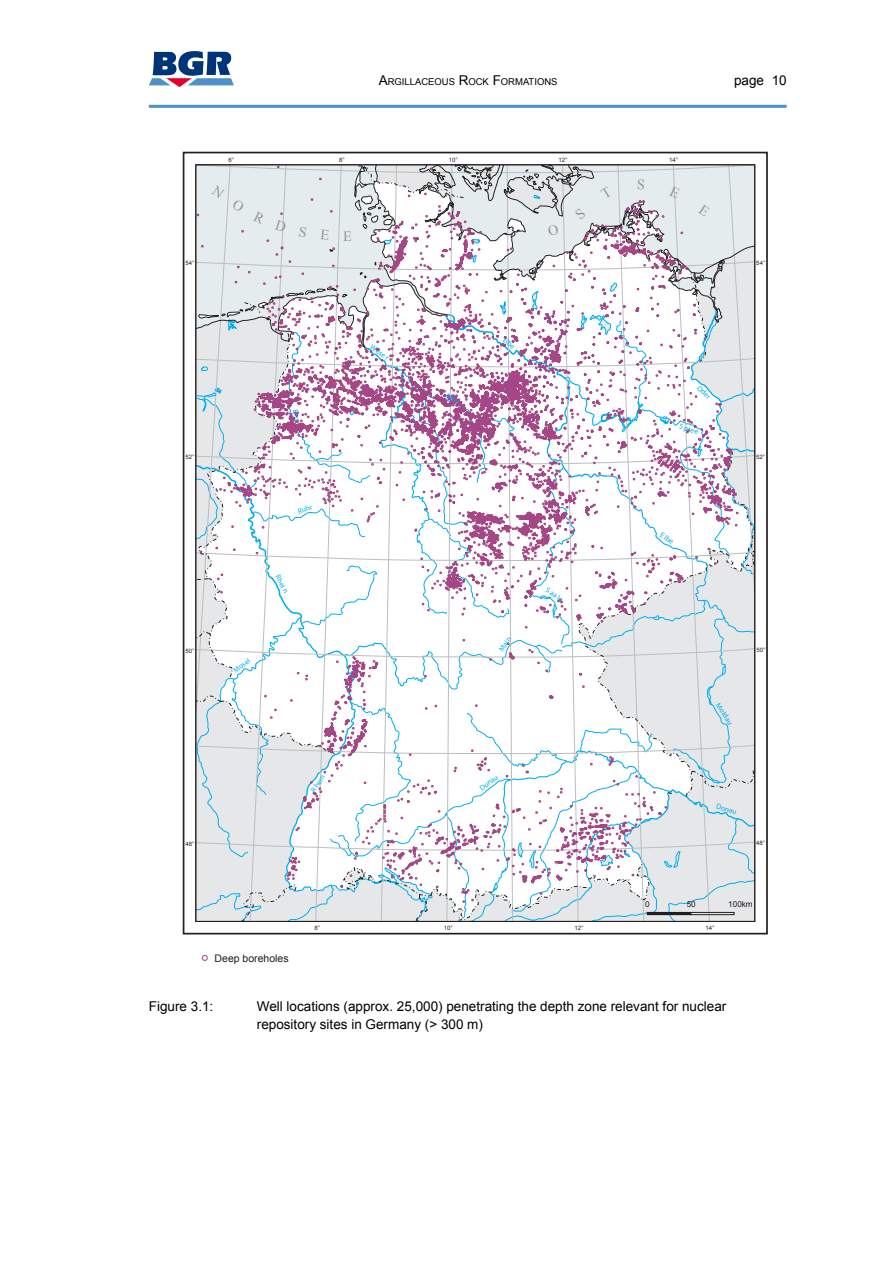
<style>
.page{position:relative;width:893px;height:1263px;background:#fff}
.page>*{position:absolute;margin:0;border:0;box-sizing:border-box;transform-origin:0 0}
.t1{font:14.25px "Times New Roman";color:#939598}
.t2{font:13.5px/18px "Arial";color:#000}
.t3{font:10.5px "Arial";color:#231f20}
.t4{font:9.45px "Arial";color:#000}
.t5{font:8.1px "Arial";color:#231f20}
.t6{font:italic 7.5px "Arial";color:#00aeef}
.t7{font:6px "Arial";color:#231f20}
.s1{font-size:13.5px}
</style>
<div class="page">
<hr style="left:149px;top:105px;width:638px;height:3px;background:#5090c8">
<svg style="left:149px;top:51px;width:85px;height:36px"></svg>
<svg style="left:202px;top:955px;width:6px;height:6px"></svg>
<svg style="left:194px;top:151px;width:562px;height:784px"></svg>
<p class="t4" style="left:379px;top:75px;width:180px"><span class="s1">A</span>RGILLACEOUS <span class="s1">R</span>OCK <span class="s1">F</span>ORMATIONS</p>
<p class="t2" style="left:734px;top:71px;width:54px">page 10</p>
<p class="t7" style="left:228px;top:156px;width:7px">6°</p>
<p class="t7" style="left:339px;top:156px;width:7px">8°</p>
<p class="t7" style="left:449px;top:156px;width:11px">10°</p>
<p class="t7" style="left:558px;top:156px;width:11px">12°</p>
<p class="t7" style="left:669px;top:156px;width:11px">14°</p>
<p class="t7" style="left:186px;top:259px;width:11px">54°</p>
<p class="t1" style="left:343px;top:226px;width:10px">E</p>
<p class="t7" style="left:756px;top:258px;width:11px">54°</p>
<p class="t6" style="left:374px;top:342px;width:23px;rotate:36deg">Wese r</p>
<p class="t6" style="left:507px;top:335px;width:15px;rotate:43deg">Elbe</p>
<p class="t6" style="left:448px;top:391px;width:16px;rotate:26deg">Aller</p>
<p class="t6" style="left:701px;top:383px;width:17px;rotate:43deg">Oder</p>
<p class="t6" style="left:681px;top:421px;width:21px;rotate:19deg">S pree</p>
<p class="t7" style="left:185px;top:453px;width:11px">52°</p>
<p class="t7" style="left:756px;top:453px;width:11px">52°</p>
<p class="t6" style="left:297px;top:507px;width:16px;rotate:-16deg">Ruhr</p>
<p class="t6" style="left:663px;top:530px;width:16px;rotate:34deg">E lbe</p>
<p class="t6" style="left:282px;top:573px;width:21px;rotate:63deg">Rhei n</p>
<p class="t6" style="left:549px;top:585px;width:20px;rotate:34deg">Saale</p>
<p class="t7" style="left:186px;top:646px;width:11px">50°</p>
<p class="t6" style="left:497px;top:648px;width:18px;rotate:-57deg">Main</p>
<p class="t7" style="left:757px;top:646px;width:11px">50°</p>
<p class="t6" style="left:232px;top:667px;width:20px;rotate:-34deg">Mosel</p>
<p class="t6" style="left:722px;top:701px;width:25px;rotate:56deg">Moldau</p>
<p class="t6" style="left:309px;top:789px;width:21px;rotate:-57deg">R hein</p>
<p class="t6" style="left:478px;top:785px;width:23px;rotate:-38deg">Donau</p>
<p class="t6" style="left:718px;top:801px;width:23px;rotate:18deg">Donau</p>
<p class="t7" style="left:185px;top:840px;width:11px">48°</p>
<p class="t7" style="left:756px;top:838px;width:11px">48°</p>
<p class="t3" style="left:215px;top:951px;width:76px">Deep boreholes</p>
<p class="t5" style="left:645px;top:899px;width:6px">0</p>
<p class="t5" style="left:687px;top:899px;width:11px">50</p>
<p class="t5" style="left:728px;top:899px;width:26px">100km</p>
<p class="t7" style="left:314px;top:924px;width:7px">8°</p>
<p class="t7" style="left:444px;top:924px;width:11px">10°</p>
<p class="t7" style="left:574px;top:924px;width:11px">12°</p>
<p class="t7" style="left:705px;top:924px;width:11px">14°</p>
<p class="t2" style="left:149px;top:998px;width:66px">Figure 3.1:</p>
<p class="t2" style="left:257px;top:998px;width:471px">Well locations (approx. 25,000) penetrating the depth zone relevant for nuclear repository sites in Germany (&gt; 300 m)</p>
</div>
